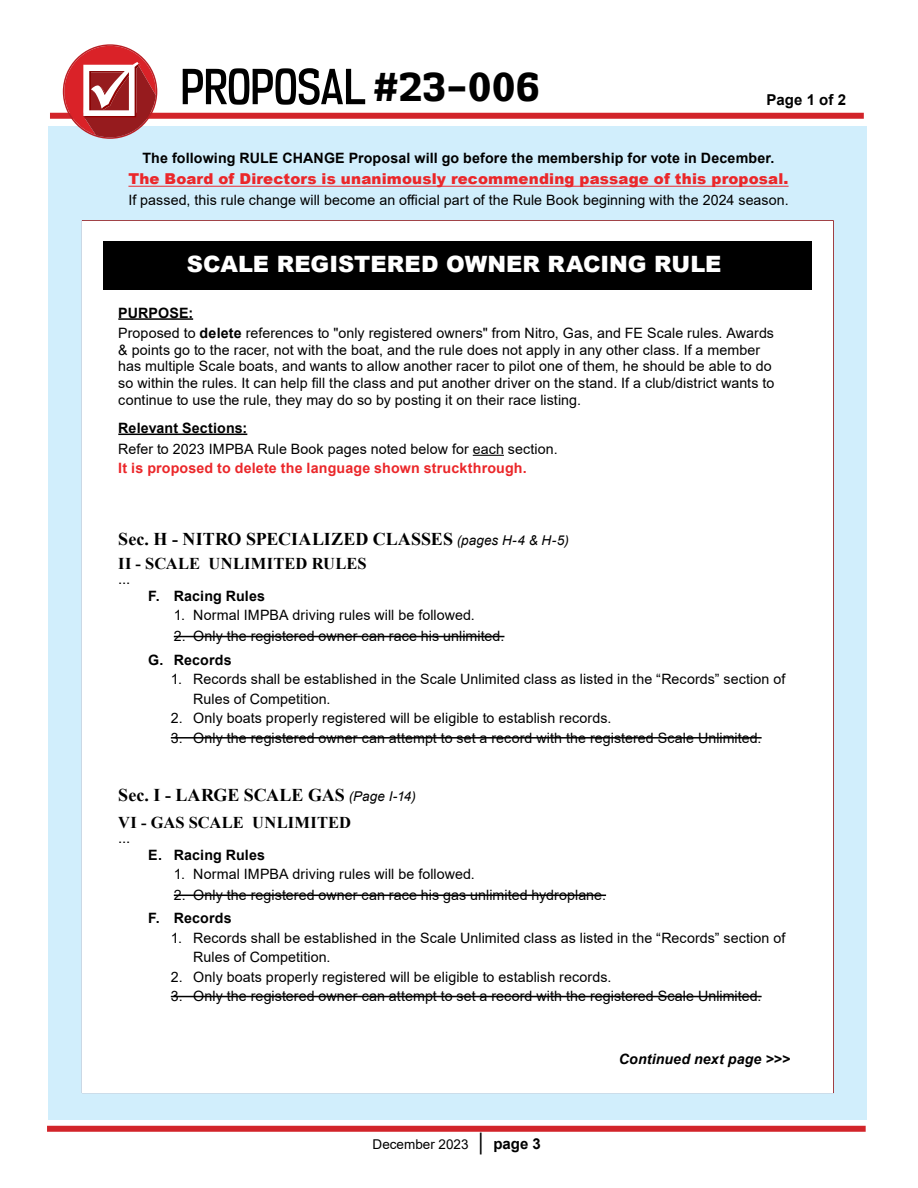
<style>
.page{position:relative;width:918px;height:1188px;background:#fff}
.page>*{position:absolute;margin:0;border:0;box-sizing:border-box;transform-origin:0 0}
.t1{font:36px "NK57 Monospace Eb";color:#000}
.t2{font:900 22.5px "Arial";color:#fff}
.t3{font:700 18px "Times New Roman";color:#000}
.t4{font:700 16.5px "Times New Roman";letter-spacing:.01em;color:#000}
.t5{font:900 15px "Arial";letter-spacing:.01em;color:#eb272a}
.t6{font:700 15px "Arial";letter-spacing:.005em;color:#000}
.t7{font:15px "Arial";color:#000}
.t8{font:14.25px/16.8px "Arial";letter-spacing:.005em;color:#000}
.t9{font:700 14.25px "Arial";letter-spacing:.01em;color:#000}
.t10{font:700 14.25px "Arial";letter-spacing:.01em;color:#eb272a}
.t11{font:italic 700 14.25px "Arial";letter-spacing:.005em;color:#000}
.t12{font:13.5px "Arial";color:#000}
.s1{font-weight:700}
.s2{font-family:"Arial";font-weight:400;font-style:italic;font-size:13.5px}
.s3{font-weight:900;font-size:18px}
.s4{font-weight:700;font-size:15px}
</style>
<div class="page">
<div style="left:49px;top:126px;width:818px;height:993px;background:#d1eefc"></div>
<div style="left:50px;top:113px;width:814px;height:6px;background:#d2242a"></div>
<div style="left:47px;top:1126px;width:819px;height:6px;background:#d2242a"></div>
<div style="left:82px;top:220px;width:752px;height:873px;background:#fff;border:1px solid #fff"></div>
<hr style="left:128px;top:186px;width:661px;height:1px;background:#eb272a">
<div style="left:104px;top:241px;width:708px;height:48px;background:#000"></div>
<svg style="left:183px;top:68px;width:182px;height:37px"></svg>
<hr style="left:118px;top:318px;width:75px;height:2px;background:#000">
<hr style="left:118px;top:434px;width:129px;height:1px;background:#000">
<hr style="left:473px;top:455px;width:31px;height:1px;background:#000">
<hr style="left:174px;top:636px;width:330px;height:1px;background:#000">
<hr style="left:171px;top:737px;width:591px;height:2px;background:#000">
<hr style="left:174px;top:895px;width:432px;height:1px;background:#000">
<hr style="left:171px;top:996px;width:591px;height:1px;background:#000">
<svg style="left:63px;top:44px;width:94px;height:95px"></svg>
<h1 class="t1" style="left:374px;top:66px;width:168px">#23-006</h1>
<p class="t6" style="left:767px;top:90px;width:81px">Page 1 of 2</p>
<p class="t9" style="left:143px;top:148px;width:633px">The following RULE CHANGE Proposal will go before the membership for vote in December.</p>
<p class="t5" style="left:128px;top:168px;width:662px">The Board of Directors is unanimously recommending passage of this proposal.</p>
<p class="t8" style="left:128px;top:192px;width:662px">If passed, this rule change will become an official part of the Rule Book beginning with the 2024 season.</p>
<h2 class="t2" style="left:187px;top:247px;width:536px">SCALE REGISTERED OWNER RACING RULE</h2>
<p class="t8" style="left:118px;top:302px;width:657px;line-height:20.9px"><span class="s1">PURPOSE:<br></span>Proposed to <span class="s1">delete</span> references to "only registered owners" from Nitro, Gas, and FE Scale rules. Awards</p>
<p class="t8" style="left:118px;top:341px;width:657px">&amp; points go to the racer, not with the boat, and the rule does not apply in any other class. If a member has multiple Scale boats, and wants to allow another racer to pilot one of them, he should be able to do so within the rules. It can help fill the class and put another driver on the stand. If a club/district wants to continue to use the rule, they may do so by posting it on their race listing.</p>
<p class="t9" style="left:118px;top:418px;width:131px">Relevant Sections:</p>
<p class="t8" style="left:118px;top:440px;width:441px">Refer to 2023 IMPBA Rule Book pages noted below for each section.</p>
<p class="t10" style="left:118px;top:458px;width:410px">It is proposed to delete the language shown struckthrough.</p>
<p class="t3" style="left:118px;top:526px;width:452px">Sec. H - NITRO SPECIALIZED CLASSES <span class="s2">(pages H-4 &amp; H-5)</span></p>
<p class="t4" style="left:118px;top:552px;width:250px">II - SCALE UNLIMITED RULES</p>
<p class="t7" style="left:118px;top:569px;width:13px">...</p>
<p class="t9" style="left:148px;top:586px;width:118px">F. Racing Rules</p>
<p class="t8" style="left:174px;top:607px;width:303px">1. Normal IMPBA driving rules will be followed.</p>
<p class="t8" style="left:174px;top:628px;width:332px">2. Only the registered owner can race his unlimited.</p>
<p class="t9" style="left:148px;top:649px;width:85px">G. Records</p>
<p class="t8" style="left:193px;top:669px;width:594px;line-height:19.5px;text-indent:-23px">1. Records shall be established in the Scale Unlimited class as listed in the “Records” section of<br>Rules of Competition.</p>
<p class="t8" style="left:171px;top:710px;width:442px">2. Only boats properly registered will be eligible to establish records.</p>
<p class="t8" style="left:171px;top:729px;width:592px">3. Only the registered owner can attempt to set a record with the registered Scale Unlimited.</p>
<p class="t3" style="left:118px;top:782px;width:299px">Sec. I - LARGE SCALE GAS <span class="s2">(Page I-14)</span></p>
<p class="t4" style="left:118px;top:811px;width:234px">VI - GAS SCALE UNLIMITED</p>
<p class="t7" style="left:118px;top:827px;width:13px">...</p>
<p class="t9" style="left:148px;top:844px;width:118px">E. Racing Rules</p>
<p class="t8" style="left:174px;top:866px;width:303px">1. Normal IMPBA driving rules will be followed.</p>
<p class="t8" style="left:174px;top:887px;width:434px">2. Only the registered owner can race his gas unlimited hydroplane.</p>
<p class="t9" style="left:148px;top:908px;width:85px">F. Records</p>
<p class="t8" style="left:193px;top:928px;width:594px;line-height:19.5px;text-indent:-23px">1. Records shall be established in the Scale Unlimited class as listed in the “Records” section of<br>Rules of Competition.</p>
<p class="t8" style="left:171px;top:968px;width:442px">2. Only boats properly registered will be eligible to establish records.</p>
<p class="t8" style="left:171px;top:988px;width:592px">3. Only the registered owner can attempt to set a record with the registered Scale Unlimited.</p>
<p class="t12" style="left:373px;top:1135px;width:170px">December 2023 <span class="s3">│</span> <span class="s4">page 3</span></p>
<p class="t11" style="left:619px;top:1050px;width:173px">Continued next page &gt;&gt;&gt;</p>
</div>
